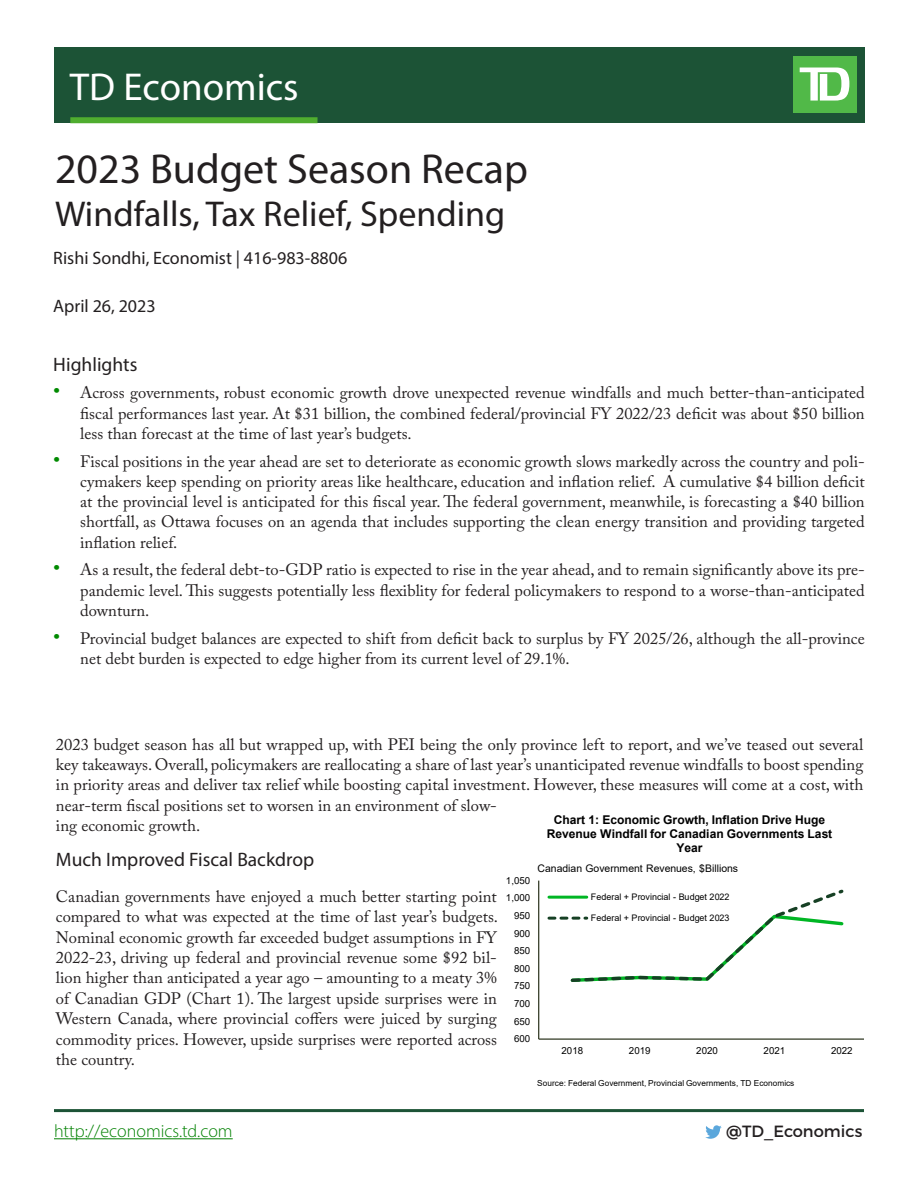
<style>
.page{position:relative;width:918px;height:1188px;background:#fff}
.page>*{position:absolute;margin:0;border:0;box-sizing:border-box;transform-origin:0 0}
.t1{font:42px "Myriad Pro";color:#231f20}
.Disclaimer{font:39px "Myriad Pro";color:#fff}
.t2{font:36px "Myriad Pro";color:#231f20}
.Subtitle{font:19.5px "Myriad Pro";color:#231f20}
.Economist_Name{font:18px "Myriad Pro";color:#231f20}
.Disclaimer-2{font:300 18px "Myriad Pro";color:#038203}
.Date{font:18px "Myriad Pro";color:#231f20}
.Paragraph{font:16.5px/20.4px "Adobe Caslon Pro";color:#231f20;text-align:justify}
.t3{font:16.2px "Montserrat";color:#231f20}
.t4{font:700 12px/13.8px "Arial";color:#000;text-align:center}
.t5{font:10.5px "Arial";color:#000}
.t6{font:9.75px "Arial";color:#000}
.t7{font:9px "Arial";letter-spacing:.005em;color:#000}
.t8{font:8.25px "Arial";letter-spacing:.005em;color:#000}
.s1{font-size:21px;color:#008a00}
</style>
<div class="page">
<div style="left:54px;top:47px;width:810px;height:76px;background:#1c5336"></div>
<div style="left:793px;top:56px;width:63px;height:57px;background:#51b948"></div>
<svg style="left:800px;top:68px;width:49px;height:33px"></svg>
<div style="left:70px;top:117px;width:248px;height:6px;background:#4fad2f"></div>
<svg style="left:705px;top:1125px;width:17px;height:14px"></svg>
<hr style="left:54px;top:1138px;width:179px;height:1px;background:#038203">
<hr style="left:54px;top:1109px;width:810px;height:3px;background:#1c5336">
<hr style="left:538px;top:881px;width:1px;height:158px;background:#1a230b">
<hr style="left:539px;top:1039px;width:325px;height:1px;background:#1a230b">
<svg style="left:549px;top:889px;width:295px;height:93px"></svg>
<p class="Disclaimer" style="left:70px;top:63px;width:230px">TD Economics</p>
<p class="t1" style="left:55px;top:143px;width:474px">2023 Budget Season Recap</p>
<p class="t2" style="left:55px;top:192px;width:452px">Windfalls, Tax Relief, Spending</p>
<p class="Economist_Name" style="left:53px;top:247px;width:296px">Rishi Sondhi, Economist | 416-983-8806</p>
<p class="Date" style="left:53px;top:295px;width:104px">April 26, 2023</p>
<p class="Subtitle" style="left:53px;top:352px;width:86px">Highlights</p>
<p class="Paragraph" style="left:80px;top:382px;width:786px;text-indent:-27px"><span class="s1">•</span> Across governments, robust economic growth drove unexpected revenue windfalls and much better-than-anticipated fiscal performances last year. At $31 billion, the combined federal/provincial FY 2022/23 deficit was about $50 billion less than forecast at the time of last year’s budgets.</p>
<p class="Paragraph" style="left:80px;top:451px;width:786px;text-indent:-27px"><span class="s1">•</span> Fiscal positions in the year ahead are set to deteriorate as economic growth slows markedly across the country and poli&shy;cymakers keep spending on priority areas like healthcare, education and inflation relief. A cumulative $4 billion deficit at the provincial level is anticipated for this fiscal year. The federal government, meanwhile, is forecasting a $40 billion shortfall, as Ottawa focuses on an agenda that includes supporting the clean energy transition and providing targeted inflation relief.</p>
<p class="Paragraph" style="left:80px;top:559px;width:786px;text-indent:-27px"><span class="s1">•</span> As a result, the federal debt-to-GDP ratio is expected to rise in the year ahead, and to remain significantly above its pre&shy;pandemic level. This suggests potentially less flexiblity for federal policymakers to respond to a worse-than-anticipated downturn.</p>
<p class="Paragraph" style="left:80px;top:628px;width:786px;text-indent:-27px"><span class="s1">•</span> Provincial budget balances are expected to shift from deficit back to surplus by FY 2025/26, although the all-province net debt burden is expected to edge higher from its current level of 29.1%.</p>
<p class="Paragraph" style="left:56px;top:734px;width:809px;text-align:left">2023 budget season has all but wrapped up, with PEI being the only province left to report, and we’ve teased out several key takeaways. Overall, policymakers are reallocating a share of last year’s unanticipated revenue windfalls to boost spending in priority areas and deliver tax relief while boosting capital investment. However, these measures will come at a cost, with near-term fiscal positions set to worsen in an environment of slow-<br>ing economic growth.</p>
<p class="Subtitle" style="left:56px;top:848px;width:260px">Much Improved Fiscal Backdrop</p>
<p class="Paragraph" style="left:56px;top:886px;width:444px">Canadian governments have enjoyed a much better starting point compared to what was expected at the time of last year’s budgets.<br>Nominal economic growth far exceeded budget assumptions in FY 2022-23, driving up federal and provincial revenue some $92 bil&shy;lion higher than anticipated a year ago – amounting to a meaty 3% of Canadian GDP (Chart 1). The largest upside surprises were in Western Canada, where provincial coffers were juiced by surging commodity prices. However, upside surprises were reported across the country.</p>
<p class="t4" style="left:547px;top:813px;width:287px">Chart 1: Economic Growth, Inflation Drive Huge<br>Revenue Windfall for Canadian Governments Last<br>Year</p>
<p class="t5" style="left:538px;top:861px;width:202px">Canadian Government Revenues, $Billions</p>
<p class="t6" style="left:506px;top:874px;width:26px">1,050</p>
<p class="t7" style="left:591px;top:891px;width:140px">Federal + Provincial - Budget 2022</p>
<p class="t7" style="left:591px;top:912px;width:140px">Federal + Provincial - Budget 2023</p>
<p class="t6" style="left:506px;top:891px;width:26px">1,000</p>
<p class="t6" style="left:514px;top:909px;width:18px">950</p>
<p class="t6" style="left:514px;top:926px;width:18px">900</p>
<p class="t6" style="left:514px;top:944px;width:18px">850</p>
<p class="t6" style="left:514px;top:962px;width:18px">800</p>
<p class="t6" style="left:514px;top:979px;width:18px">750</p>
<p class="t6" style="left:514px;top:997px;width:18px">700</p>
<p class="t6" style="left:514px;top:1015px;width:18px">650</p>
<p class="t6" style="left:514px;top:1032px;width:18px">600</p>
<p class="t6" style="left:562px;top:1044px;width:23px">2018</p>
<p class="t6" style="left:629px;top:1044px;width:23px">2019</p>
<p class="t6" style="left:696px;top:1044px;width:23px">2020</p>
<p class="t6" style="left:764px;top:1044px;width:23px">2021</p>
<p class="t6" style="left:831px;top:1044px;width:23px">2022</p>
<p class="t8" style="left:537px;top:1078px;width:259px">Source: Federal Government, Provincial Governments, TD Economics</p>
<p class="Disclaimer-2" style="left:54px;top:1120px;width:180px">http://economics.td.com</p>
<p class="t3" style="left:726px;top:1121px;width:138px">@TD_Economics</p>
</div>
